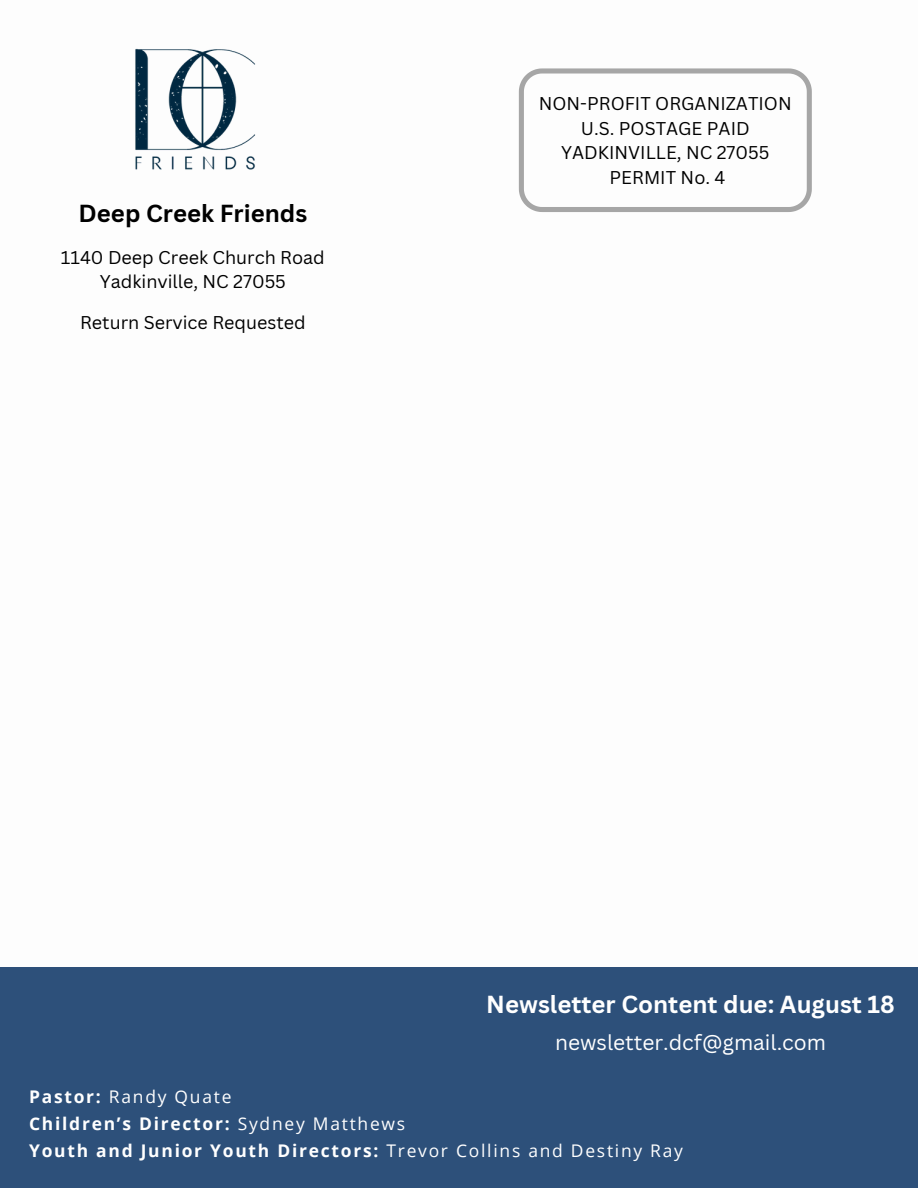
<style>
.page{position:relative;width:918px;height:1188px;background:#fff}
.page>*{position:absolute;margin:0;border:0;box-sizing:border-box;transform-origin:0 0}
.t1{font:700 24px "Canva Sans";color:#fff}
.t2{font:700 24px "Canva Sans";color:#000}
.t3{font:21px "Canva Sans";color:#fff}
.t4{font:18px/24.8px "Canva Sans";color:#000;text-align:center}
.t5{font:700 17.4px "Open Sans";letter-spacing:.1em;color:#fff}
.t6{font:17.4px "Open Sans";letter-spacing:.1em;color:#fff}
.s1{font-weight:700}
.s2{font-weight:400}
</style>
<div class="page">
<img style="left:135px;top:48px;width:121px;height:122px">
<svg style="left:519px;top:68px;width:293px;height:144px"></svg>
<div style="left:0;top:967px;width:918px;height:221px;background:#2d507a"></div>
<h1 class="t2" style="left:79px;top:196px;width:230px">Deep Creek Friends</h1>
<p class="t4" style="left:61px;top:244px;width:265px">1140 Deep Creek Church Road</p>
<p class="t4" style="left:100px;top:269px;width:188px">Yadkinville, NC 27055</p>
<p class="t4" style="left:80px;top:309px;width:227px">Return Service Requested</p>
<p class="t4" style="left:539px;top:91px;width:254px">NON-PROFIT ORGANIZATION<br>U.S. POSTAGE PAID<br>YADKINVILLE, NC 27055<br>PERMIT No. 4</p>
<p class="t1" style="left:486px;top:988px;width:410px">Newsletter Content due: August 18</p>
<p class="t3" style="left:555px;top:1028px;width:273px">newsletter.dcf@gmail.com</p>
<p class="t6" style="left:29px;top:1085px;width:204px"><span class="s1">Pastor:</span> Randy Quate</p>
<h1 class="t5" style="left:29px;top:1112px;width:378px">Children’s Director: <span class="s2">Sydney Matthews</span></h1>
<h2 class="t5" style="left:29px;top:1139px;width:656px">Youth and Junior Youth Directors: <span class="s2">Trevor Collins and Destiny Ray</span></h2>
</div>
